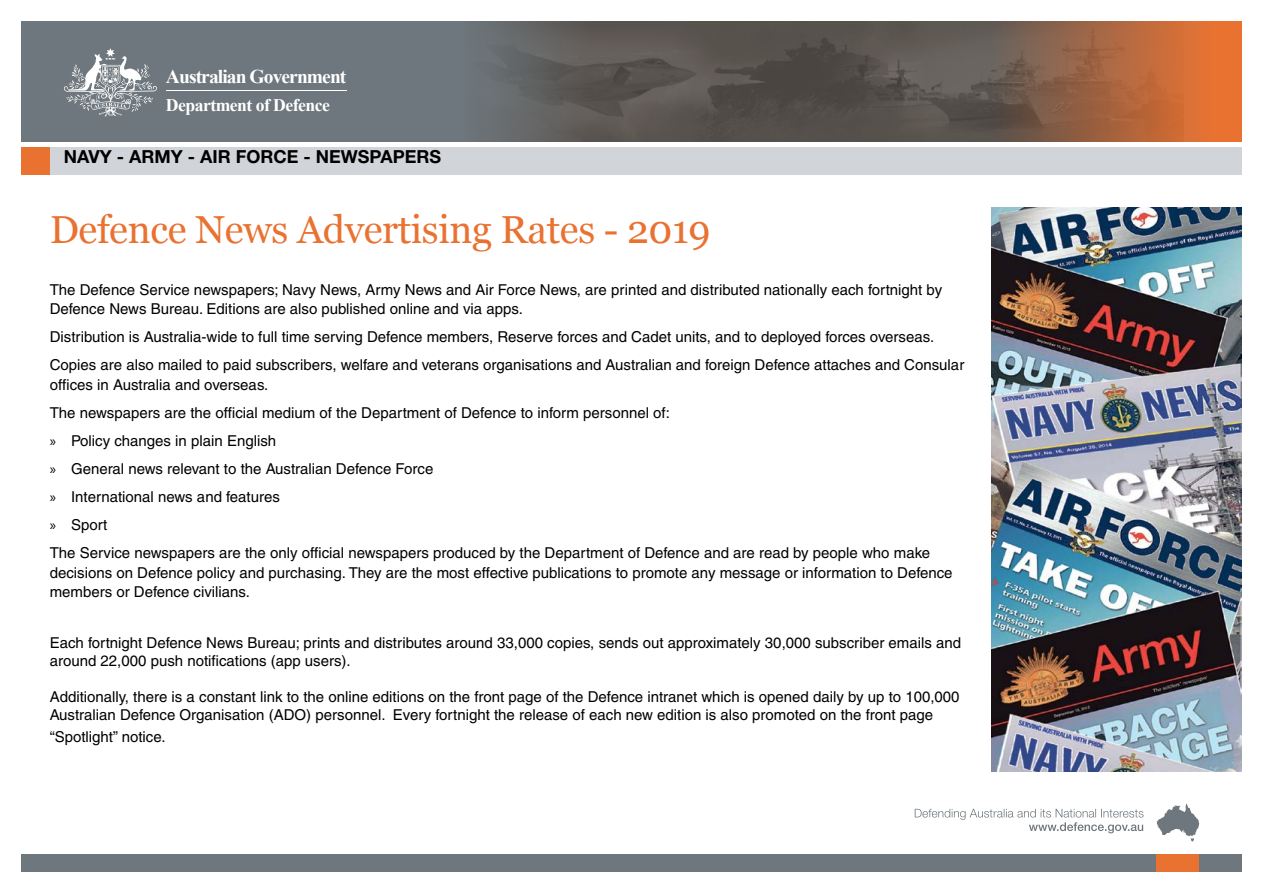
<style>
.page{position:relative;width:1263px;height:893px;background:#fff}
.page>*{position:absolute;margin:0;border:0;box-sizing:border-box;transform-origin:0 0}
.t1{font:39px "Georgia";letter-spacing:-.01em;color:#e97231}
.t2{font:700 19.5px "Times New Roman";letter-spacing:-.045em;color:#fff}
.t3{font:700 18px "Helvetica Neue";color:#000}
.t4{font:700 17.7px "Times New Roman";letter-spacing:-.03em;color:#fff}
.t5{font:15px/28px "Helvetica";color:#000}
.s1{font-family:"Myriad Pro"}
</style>
<div class="page">
<svg style="left:21px;top:21px;width:1221px;height:120px;background:#696e71"></svg>
<div style="left:21px;top:147px;width:1221px;height:27px;background:#d1d5d9"></div>
<svg style="left:64px;top:48px;width:93px;height:68px;background:#8f969b"></svg>
<hr style="left:166px;top:90px;width:180px;height:1px;background:#fff">
<svg style="left:915px;top:809px;width:228px;height:24px"></svg>
<svg style="left:1156px;top:803px;width:43px;height:39px"></svg>
<div style="left:21px;top:855px;width:1221px;height:17px;background:#6e777d"></div>
<div style="left:1157px;top:855px;width:42px;height:17px;background:#e97231"></div>
<div style="left:21px;top:147px;width:29px;height:27px;background:#e97231"></div>
<img style="left:991px;top:208px;width:251px;height:564px">
<svg style="left:700px;top:21px;width:542px;height:120px;background:#7d5b47"></svg>
<h2 class="t2" style="left:166px;top:63px;width:182px">Australian Government</h2>
<p class="t4" style="left:166px;top:93px;width:165px">Department of Defence</p>
<p class="t3" style="left:64px;top:145px;width:379px">NAVY - ARMY - AIR FORCE - NEWSPAPERS</p>
<h1 class="t1" style="left:50px;top:206px;width:662px">Defence News Advertising Rates - 2019</h1>
<p class="t5" style="left:50px;top:280px;width:894px;line-height:19.5px">The Defence Service newspapers; Navy News, Army News and Air Force News, are printed and distributed nationally each fortnight by<br>Defence News Bureau. Editions are also published online and via apps.</p>
<p class="t5" style="left:50px;top:323px;width:916px">Distribution is Australia-wide to full time serving Defence members, Reserve forces and Cadet units, and to deployed forces overseas.<br>Copies are also mailed to paid subscribers, welfare and veterans organisations and Australian and foreign Defence attaches and Consular</p>
<p class="t5" style="left:50px;top:371px;width:882px">offices in Australia and overseas.<br>The newspapers are the official medium of the Department of Defence to inform personnel of:<br><span class="s1">»</span> Policy changes in plain English<br><span class="s1">»</span> General news relevant to the Australian Defence Force<br><span class="s1">»</span> International news and features<br><span class="s1">»</span> Sport<br>The Service newspapers are the only official newspapers produced by the Department of Defence and are read by people who make</p>
<p class="t5" style="left:50px;top:562px;width:904px;line-height:19.5px">decisions on Defence policy and purchasing. They are the most effective publications to promote any message or information to Defence members or Defence civilians.</p>
<p class="t5" style="left:50px;top:634px;width:913px;line-height:18px">Each fortnight Defence News Bureau; prints and distributes around 33,000 copies, sends out approximately 30,000 subscriber emails and around 22,000 push notifications (app users).</p>
<p class="t5" style="left:50px;top:688px;width:911px;line-height:18px">Additionally, there is a constant link to the online editions on the front page of the Defence intranet which is opened daily by up to 100,000<br>Australian Defence Organisation (ADO) personnel. Every fortnight the release of each new edition is also promoted on the front page</p>
<p class="t5" style="left:50px;top:723px;width:117px">“Spotlight” notice.</p>
</div>
